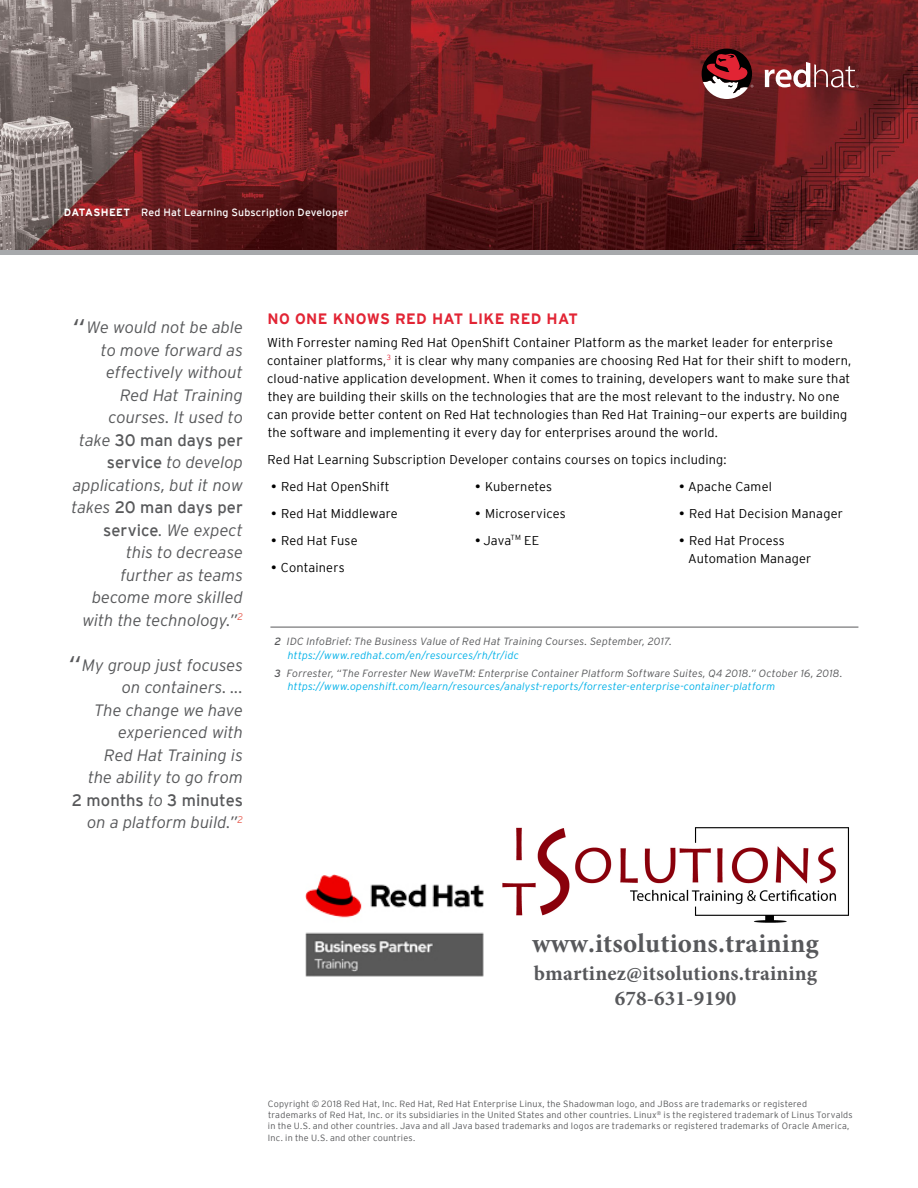
<style>
.page{position:relative;width:918px;height:1188px;background:#fff}
.page>*{position:absolute;margin:0;border:0;box-sizing:border-box;transform-origin:0 0}
.t1{font:700 27px "Minion Pro";letter-spacing:.005em;color:#57585b}
.t2{font:700 21px/25.2px "Minion Pro";letter-spacing:.01em;color:#57585b;text-align:center}
.t3{font:italic 300 16.5px/22.5px "Interstate";letter-spacing:-.005em;color:#58595b;text-align:right}
.t4{font:700 15px "Interstate";letter-spacing:.025em;color:#e22434}
.t5{font:300 12.75px/18px "Interstate";letter-spacing:.01em;color:#000}
.t6{font:italic 300 10.5px/13.5px "Interstate";letter-spacing:.015em;color:#58595b}
.t7{font:10.5px "Interstate";letter-spacing:.02em;color:#fff}
.t8{font:300 9px/11.2px "Interstate";letter-spacing:.025em;color:#58595b}
.s1{font-weight:700}
.s2{font-size:27px}
.s3{font-weight:400;font-style:normal}
.s4{font-weight:400}
.s5{color:#00b1e8}
</style>
<div class="page">
<img style="left:0;top:0;width:918px;height:250px">
<hr style="left:270px;top:627px;width:588px;height:1px;background:#58595b">
<svg style="left:765px;top:62px;width:94px;height:25px"></svg>
<svg style="left:702px;top:49px;width:51px;height:50px"></svg>
<div style="left:0;top:250px;width:918px;height:5px;background:#a7a9ac"></div>
<img style="left:502px;top:827px;width:347px;height:96px">
<img style="left:306px;top:874px;width:178px;height:103px">
<p class="t7" style="left:64px;top:206px;width:286px"><span class="s1">DATASHEET</span> Red Hat Learning Subscription Developer</p>
<p class="t3" style="left:71px;top:316px;width:173px"><span class="s2">“</span>We would not be able to move forward as effectively without<br>Red Hat Training courses. It used to<br>take <span class="s3">30 man days per service</span> to develop applications, but it now takes <span class="s3">20 man days per service</span>. We expect<br>this to decrease further as teams become more skilled with the technology.”<sup>2</sup></p>
<p class="t3" style="left:68px;top:653px;width:177px"><span class="s2">“</span>My group just focuses on containers. ...<br>The change we have experienced with<br>Red Hat Training is<br>the ability to go from<br><span class="s3">2 months</span> to <span class="s3">3 minutes </span>on a platform build.”<sup>2</sup></p>
<p class="t4" style="left:267px;top:310px;width:312px">NO ONE KNOWS RED HAT LIKE RED HAT</p>
<p class="t5" style="left:267px;top:333px;width:586px">With Forrester naming Red Hat OpenShift Container Platform as the market leader for enterprise container platforms,<sup>3</sup> it is clear why many companies are choosing Red Hat for their shift to modern, cloud-native application development. When it comes to training, developers want to make sure that they are building their skills on the technologies that are the most relevant to the industry. No one can provide better content on Red Hat technologies than Red Hat Training—our experts are building the software and implementing it every day for enterprises around the world.</p>
<p class="t5" style="left:268px;top:450px;width:460px">Red Hat Learning Subscription Developer contains courses on topics including:</p>
<p class="t5" style="left:271px;top:477px;width:120px"><span class="s4">•</span> Red Hat OpenShift</p>
<p class="t5" style="left:271px;top:504px;width:128px"><span class="s4">•</span> Red Hat Middleware</p>
<p class="t5" style="left:271px;top:531px;width:88px"><span class="s4">•</span> Red Hat Fuse</p>
<p class="t5" style="left:271px;top:558px;width:75px"><span class="s4">•</span> Containers</p>
<p class="t5" style="left:475px;top:477px;width:79px"><span class="s4">•</span> Kubernetes</p>
<p class="t5" style="left:475px;top:504px;width:92px"><span class="s4">•</span> Microservices</p>
<p class="t5" style="left:475px;top:531px;width:66px"><span class="s4">•</span> Java<sup>TM</sup> EE</p>
<p class="t5" style="left:679px;top:477px;width:94px"><span class="s4">•</span> Apache Camel</p>
<p class="t5" style="left:679px;top:504px;width:165px"><span class="s4">•</span> Red Hat Decision Manager</p>
<p class="t5" style="left:688px;top:531px;width:125px;text-indent:-9px"><span class="s4">•</span> Red Hat Process<br>Automation Manager</p>
<p class="t6" style="left:288px;top:635px;width:386px;text-indent:-14px"><span class="s4">2</span> IDC InfoBrief: The Business Value of Red Hat Training Courses. September, 2017. <span class="s5">https://www.redhat.com/en/resources/rh/tr/idc</span></p>
<p class="t6" style="left:288px;top:666px;width:556px;text-indent:-13px"><span class="s4">3</span> Forrester, “The Forrester New WaveTM: Enterprise Container Platform Software Suites, Q4 2018.” October 16, 2018. <span class="s5">https://www.openshift.com/learn/resources/analyst-reports/forrester-enterprise-container-platform</span></p>
<h1 class="t1" style="left:532px;top:924px;width:288px">www.itsolutions.training</h1>
<h2 class="t2" style="left:534px;top:960px;width:285px">bmartinez@itsolutions.training<br>678-631-9190</h2>
<p class="t8" style="left:268px;top:1098px;width:586px">Copyright © 2018 Red Hat, Inc. Red Hat, Red Hat Enterprise Linux, the Shadowman logo, and JBoss are trademarks or registered trademarks of Red Hat, Inc. or its subsidiaries in the United States and other countries. Linux<sup>®</sup> is the registered trademark of Linus Torvalds in the U.S. and other countries. Java and all Java based trademarks and logos are trademarks or registered trademarks of Oracle America, Inc. in the U.S. and other countries.</p>
</div>
